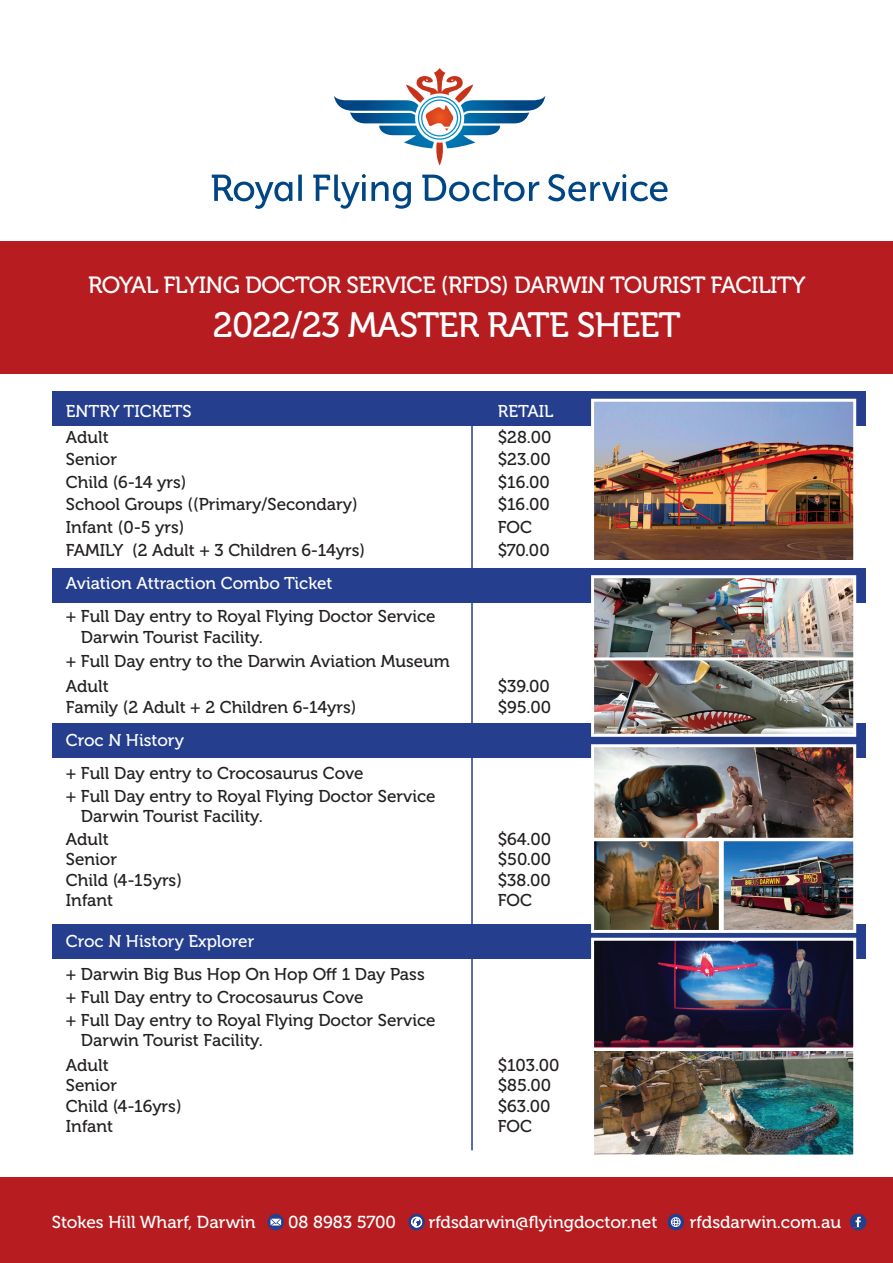
<style>
.page{position:relative;width:893px;height:1263px;background:#fff}
.page>*{position:absolute;margin:0;border:0;box-sizing:border-box;transform-origin:0 0}
.t1{font:35.1px "Museo 500";letter-spacing:-.025em;color:#fff}
.t2{font:23.4px "Museo 500";letter-spacing:-.025em;color:#fff}
.t3{font:17.25px "Museo 500";color:#fff}
.t4{font:17.1px/22.6px "Museo 500";color:#231f20}
.t5{font:17.1px "Museo 500";color:#fff}
</style>
<div class="page">
<div style="left:0;top:1178px;width:893px;height:85px;background:#b61c20"></div>
<div style="left:52px;top:924px;width:814px;height:35px;background:#253f8e"></div>
<div style="left:52px;top:391px;width:814px;height:35px;background:#253f8e"></div>
<div style="left:52px;top:723px;width:814px;height:35px;background:#253f8e"></div>
<div style="left:52px;top:568px;width:814px;height:35px;background:#253f8e"></div>
<svg style="left:334px;top:68px;width:211px;height:97px"></svg>
<svg style="left:212px;top:175px;width:90px;height:34px"></svg>
<svg style="left:313px;top:174px;width:98px;height:35px"></svg>
<svg style="left:422px;top:175px;width:117px;height:26px"></svg>
<svg style="left:548px;top:174px;width:119px;height:27px"></svg>
<div style="left:0;top:241px;width:893px;height:133px;background:#b61c20"></div>
<div style="left:850px;top:1214px;width:16px;height:16px;background:#253f8e;border-radius:50%"></div>
<svg style="left:850px;top:1215px;width:11px;height:13px"></svg>
<svg style="left:408px;top:1214px;width:17px;height:16px"></svg>
<svg style="left:411px;top:1217px;width:11px;height:10px"></svg>
<svg style="left:267px;top:1214px;width:17px;height:16px"></svg>
<svg style="left:270px;top:1219px;width:11px;height:6px"></svg>
<svg style="left:667px;top:1214px;width:17px;height:16px"></svg>
<hr style="left:471px;top:408px;width:2px;height:742px;background:#253f8e">
<img style="left:595px;top:403px;width:257px;height:156px">
<div style="left:591px;top:399px;width:265px;height:164px;border:3px solid #fff"></div>
<img style="left:595px;top:748px;width:257px;height:89px">
<div style="left:591px;top:744px;width:265px;height:97px;border:3px solid #fff"></div>
<img style="left:595px;top:942px;width:257px;height:104px">
<div style="left:591px;top:938px;width:265px;height:112px;border:3px solid #fff"></div>
<img style="left:595px;top:1052px;width:257px;height:101px">
<div style="left:591px;top:1048px;width:265px;height:109px;border:3px solid #fff"></div>
<img style="left:595px;top:579px;width:257px;height:78px">
<div style="left:591px;top:575px;width:265px;height:87px;border:3px solid #fff"></div>
<img style="left:595px;top:661px;width:257px;height:72px">
<div style="left:591px;top:657px;width:265px;height:80px;border:3px solid #fff"></div>
<img style="left:725px;top:842px;width:127px;height:87px">
<div style="left:721px;top:838px;width:135px;height:95px;border:3px solid #fff"></div>
<img style="left:595px;top:842px;width:123px;height:87px">
<div style="left:591px;top:838px;width:131px;height:95px;border:3px solid #fff"></div>
<h2 class="t2" style="left:88px;top:272px;width:719px">ROYAL FLYING DOCTOR SERVICE (RFDS) DARWIN TOURIST FACILITY</h2>
<h1 class="t1" style="left:213px;top:306px;width:469px">2022/23 MASTER RATE SHEET</h1>
<p class="t5" style="left:66px;top:402px;width:127px">ENTRY TICKETS</p>
<p class="t5" style="left:498px;top:402px;width:57px">RETAIL</p>
<p class="t4" style="left:66px;top:426px;width:44px">Adult</p>
<p class="t4" style="left:498px;top:426px;width:55px">$28.00</p>
<p class="t4" style="left:66px;top:448px;width:53px">Senior</p>
<p class="t4" style="left:498px;top:448px;width:54px">$23.00</p>
<p class="t4" style="left:66px;top:471px;width:122px">Child (6-14 yrs)</p>
<p class="t4" style="left:498px;top:471px;width:53px">$16.00</p>
<p class="t4" style="left:66px;top:493px;width:293px">School Groups ((Primary/Secondary)</p>
<p class="t4" style="left:498px;top:493px;width:53px">$16.00</p>
<p class="t4" style="left:66px;top:516px;width:120px">Infant (0-5 yrs)</p>
<p class="t4" style="left:498px;top:516px;width:36px">FOC</p>
<p class="t4" style="left:66px;top:539px;width:301px">FAMILY (2 Adult + 3 Children 6-14yrs)</p>
<p class="t4" style="left:498px;top:539px;width:53px">$70.00</p>
<p class="t5" style="left:66px;top:574px;width:268px">Aviation Attraction Combo Ticket</p>
<p class="t4" style="left:81px;top:606px;width:356px;line-height:20.4px;text-indent:-15px">+ Full Day entry to Royal Flying Doctor Service<br>Darwin Tourist Facility.</p>
<p class="t4" style="left:66px;top:649px;width:385px;line-height:24.8px">+ Full Day entry to the Darwin Aviation Museum<br>Adult</p>
<p class="t4" style="left:498px;top:675px;width:53px">$39.00</p>
<p class="t4" style="left:66px;top:696px;width:292px">Family (2 Adult + 2 Children 6-14yrs)</p>
<p class="t4" style="left:498px;top:696px;width:55px">$95.00</p>
<p class="t5" style="left:66px;top:730px;width:120px">Croc N History</p>
<p class="t4" style="left:66px;top:762px;width:371px">+ Full Day entry to Crocosaurus Cove<br>+ Full Day entry to Royal Flying Doctor Service</p>
<p class="t4" style="left:66px;top:805px;width:198px;text-indent:15px">Darwin Tourist Facility.<br>Adult</p>
<p class="t4" style="left:498px;top:828px;width:55px">$64.00</p>
<p class="t4" style="left:66px;top:848px;width:53px">Senior</p>
<p class="t4" style="left:498px;top:848px;width:55px">$50.00</p>
<p class="t4" style="left:66px;top:869px;width:118px">Child (4-15yrs)</p>
<p class="t4" style="left:498px;top:869px;width:54px">$38.00</p>
<p class="t4" style="left:66px;top:889px;width:49px">Infant</p>
<p class="t4" style="left:498px;top:889px;width:36px">FOC</p>
<p class="t5" style="left:66px;top:932px;width:190px">Croc N History Explorer</p>
<p class="t4" style="left:66px;top:963px;width:371px">+ Darwin Big Bus Hop On Hop Off 1 Day Pass + Full Day entry to Crocosaurus Cove<br>+ Full Day entry to Royal Flying Doctor Service</p>
<p class="t4" style="left:66px;top:1028px;width:198px;line-height:24.8px;text-indent:15px">Darwin Tourist Facility.<br>Adult</p>
<p class="t4" style="left:498px;top:1054px;width:63px">$103.00</p>
<p class="t4" style="left:66px;top:1074px;width:53px">Senior</p>
<p class="t4" style="left:498px;top:1074px;width:55px">$85.00</p>
<p class="t4" style="left:66px;top:1095px;width:117px">Child (4-16yrs)</p>
<p class="t4" style="left:498px;top:1095px;width:54px">$63.00</p>
<p class="t4" style="left:66px;top:1115px;width:49px">Infant</p>
<p class="t4" style="left:498px;top:1115px;width:36px">FOC</p>
<p class="t3" style="left:52px;top:1212px;width:205px">Stokes Hill Wharf, Darwin</p>
<p class="t3" style="left:288px;top:1212px;width:109px">08 8983 5700</p>
<p class="t3" style="left:429px;top:1212px;width:230px">rfdsdarwin@flyingdoctor.net</p>
<p class="t3" style="left:690px;top:1212px;width:153px">rfdsdarwin.com.au</p>
</div>
